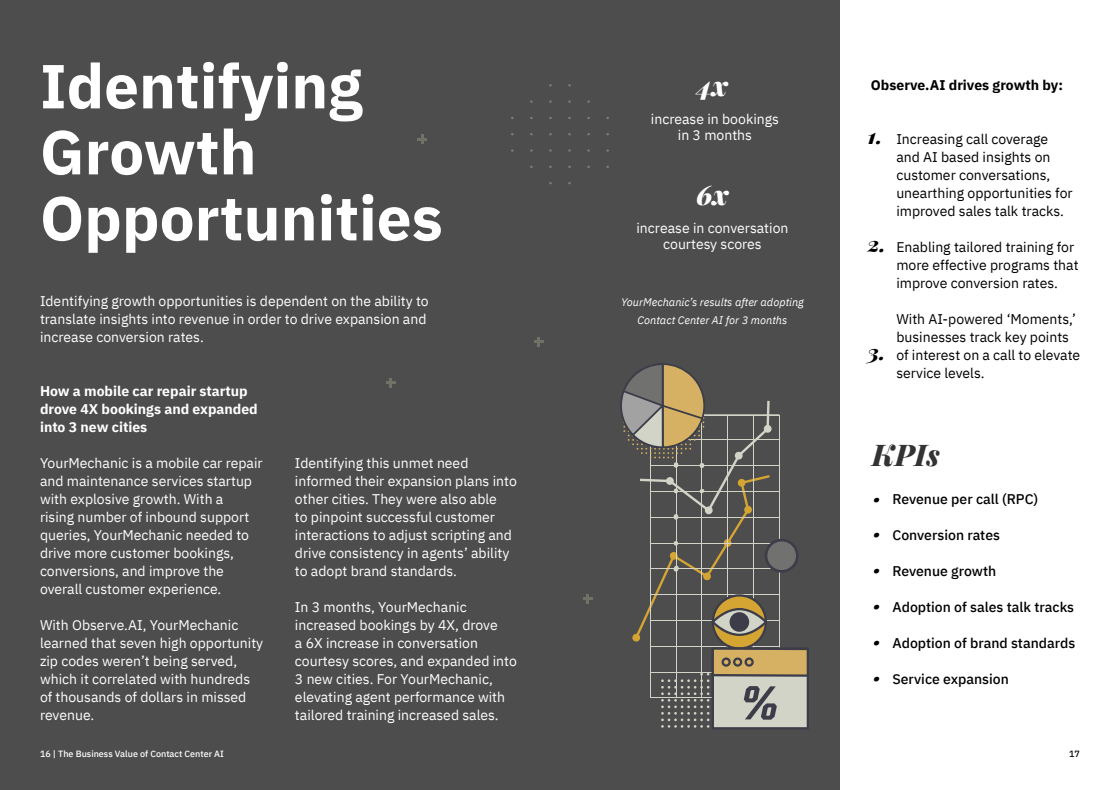
<style>
.page{position:relative;width:1120px;height:790px;background:#fff}
.page>*{position:absolute;margin:0;border:0;box-sizing:border-box;transform-origin:0 0}
.t1{font:700 62px/66px "IBM Plex Sans";color:#fff}
.t2{font:italic 800 30px "Playfair Display";color:#333}
.t3{font:italic 900 27px/36px "Playfair Display";color:#000;text-align:justify}
.t4{font:italic 900 27px "Playfair Display";color:#fff}
.t5{font:italic 900 21px "Playfair Display";color:#000}
.t6{font:14px/18px "IBM Plex Sans";color:#fff}
.t7{font:14px/18px "IBM Plex Sans";color:#000}
.t8{font:500 14px "IBM Plex Sans";color:#000}
.t9{font:700 14px/18px "IBM Plex Sans";color:#fff}
.t10{font:700 14px "IBM Plex Sans";color:#000}
.t11{font:italic 11px/18px "IBM Plex Sans";color:#fff;text-align:center}
.t12{font:500 9px "IBM Plex Sans";color:#fff}
.t13{font:500 9px "IBM Plex Sans";color:#000}
</style>
<div class="page">
<div style="left:0;top:0;width:840px;height:790px;background:#4d4d4d"></div>
<svg style="left:620px;top:363px;width:189px;height:366px"></svg>
<svg style="left:583px;top:594px;width:9px;height:10px"></svg>
<svg style="left:417px;top:134px;width:10px;height:10px"></svg>
<svg style="left:534px;top:337px;width:9px;height:10px"></svg>
<svg style="left:386px;top:378px;width:10px;height:10px"></svg>
<h1 class="t1" style="left:40px;top:48px;width:404px">Identifying<br>Growth<br>Opportunities</h1>
<p class="t6" style="left:40px;top:291px;width:390px">Identifying growth opportunities is dependent on the ability to translate insights into revenue in order to drive expansion and increase conversion rates.</p>
<p class="t9" style="left:40px;top:381px;width:219px">How a mobile car repair startup drove 4X bookings and expanded into 3 new cities</p>
<p class="t6" style="left:40px;top:453px;width:224px">YourMechanic is a mobile car repair and maintenance services startup with explosive growth. With a<br>rising number of inbound support queries, YourMechanic needed to drive more customer bookings, conversions, and improve the overall customer experience.</p>
<p class="t6" style="left:40px;top:615px;width:225px">With Observe.AI, YourMechanic learned that seven high opportunity zip codes weren’t being served, which it correlated with hundreds of thousands of dollars in missed revenue.</p>
<p class="t6" style="left:295px;top:453px;width:223px">Identifying this unmet need informed their expansion plans into other cities. They were also able<br>to pinpoint successful customer interactions to adjust scripting and drive consistency in agents’ ability to adopt brand standards.</p>
<p class="t6" style="left:295px;top:597px;width:223px">In 3 months, YourMechanic increased bookings by 4X, drove<br>a 6X increase in conversation courtesy scores, and expanded into<br>3 new cities. For YourMechanic, elevating agent performance with tailored training increased sales.</p>
<h3 class="t4" style="left:697px;top:64px;width:32px">4x</h3>
<p class="t6" style="left:651px;top:110px;width:130px;line-height:16px;text-align:center">increase in bookings in 3 months</p>
<h3 class="t4" style="left:697px;top:173px;width:33px">6x</h3>
<p class="t6" style="left:636px;top:219px;width:154px;line-height:16px;text-align:center">increase in conversation courtesy scores</p>
<p class="t11" style="left:621px;top:292px;width:184px">YourMechanic’s results after adopting<br>Contact Center AI for 3 months</p>
<p class="t10" style="left:871px;top:74px;width:193px">Observe.AI drives growth by:</p>
<h3 class="t5" style="left:868px;top:119px;width:16px">1.</h3>
<h3 class="t5" style="left:868px;top:227px;width:20px">2.</h3>
<h3 class="t5" style="left:868px;top:335px;width:19px">3.</h3>
<p class="t7" style="left:896px;top:129px;width:178px">Increasing call coverage and AI based insights on customer conversations, unearthing opportunities for improved sales talk tracks.</p>
<p class="t7" style="left:896px;top:237px;width:184px">Enabling tailored training for more effective programs that improve conversion rates.</p>
<p class="t7" style="left:896px;top:309px;width:185px">With AI-powered ‘Moments,’ businesses track key points of interest on a call to elevate service levels.</p>
<h2 class="t2" style="left:872px;top:431px;width:69px">KPIs</h2>
<h3 class="t3" style="left:874px;top:471px;width:10px">. . . . . .</h3>
<p class="t8" style="left:892px;top:488px;width:147px">Revenue per call (RPC)</p>
<p class="t8" style="left:892px;top:524px;width:109px">Conversion rates</p>
<p class="t8" style="left:892px;top:560px;width:105px">Revenue growth</p>
<p class="t8" style="left:892px;top:596px;width:183px">Adoption of sales talk tracks</p>
<p class="t8" style="left:892px;top:632px;width:184px">Adoption of brand standards</p>
<p class="t8" style="left:892px;top:668px;width:118px">Service expansion</p>
<p class="t12" style="left:40px;top:747px;width:186px">16 | The Business Value of Contact Center AI</p>
<p class="t13" style="left:1069px;top:747px;width:12px">17</p>
</div>
